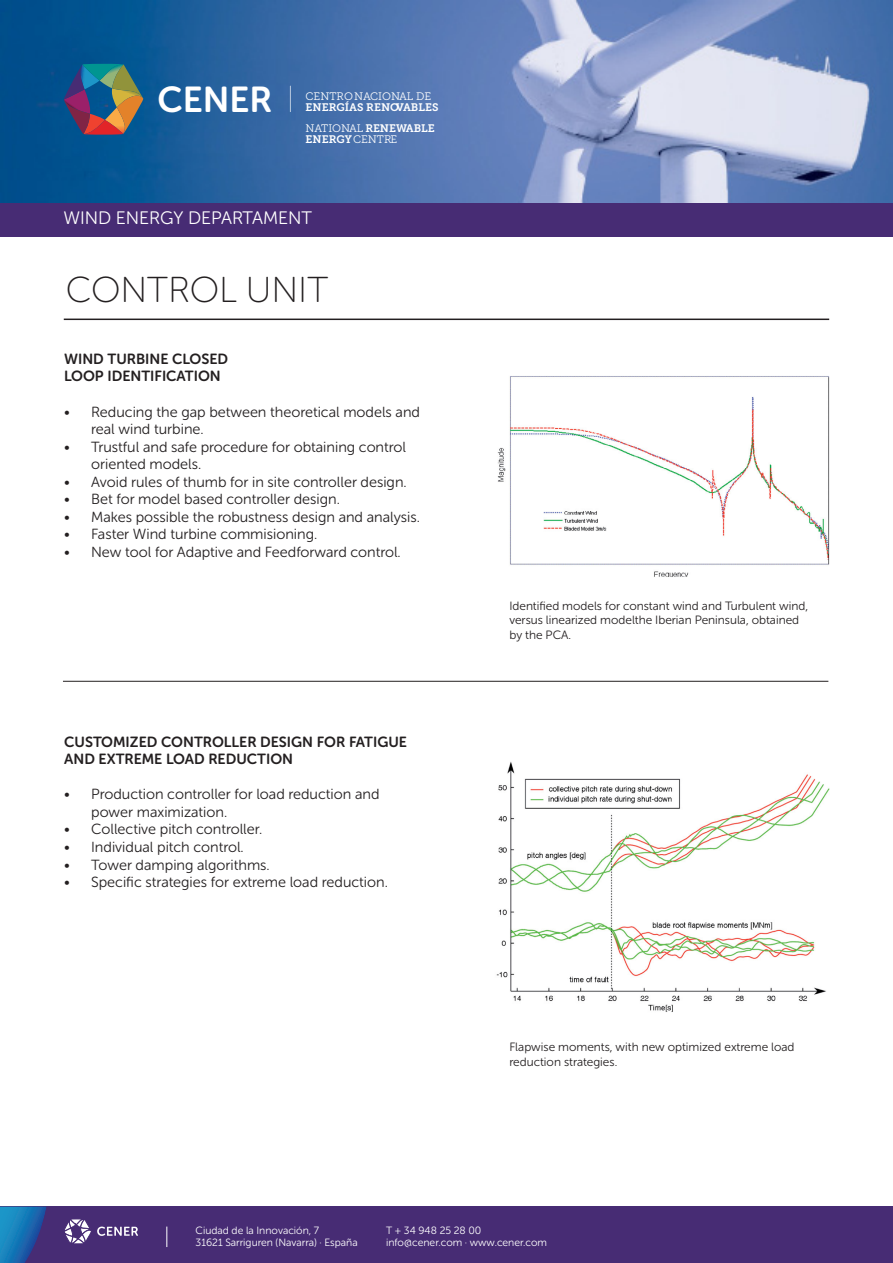
<style>
.page{position:relative;width:893px;height:1263px;background:#fff}
.page>*{position:absolute;margin:0;border:0;box-sizing:border-box;transform-origin:0 0}
.t1{font:36px "Museo Sans Rounded 100";color:#231f20}
.t2{font:35.85px "Museo Sans Rounded 700";color:#fff}
.t3{font:18px "Museo Sans Rounded 300";color:#fff}
.t4{font:14.7px/17.5px "Museo Sans Rounded 300";color:#231f20}
.t5{font:14.7px/17.5px "Museo Sans Rounded 700";color:#231f20}
.t6{font:12px/14.4px "Museo Sans Rounded 300";color:#231f20}
.t7{font:10.8px/20.1px "Museo Slab 700";color:#fff}
.t8{font:10.8px "Museo Slab 300";color:#fff}
.t9{font:10.5px/12px "Museo Sans Rounded 300";color:#fff}
.s1{font-family:"Museo Slab 300"}
</style>
<div class="page">
<div style="left:0;top:0;width:893px;height:236px;background:#472c74"></div>
<img style="left:0;top:0;width:892px;height:203px">
<svg style="left:64px;top:64px;width:79px;height:71px;background:#5c626c"></svg>
<svg style="left:290px;top:86px;width:1px;height:26px"></svg>
<hr style="left:64px;top:319px;width:765px;height:1px;background:#231f20">
<div style="left:0;top:1206px;width:893px;height:57px;background:#472c74"></div>
<svg style="left:0;top:1206px;width:168px;height:57px"></svg>
<img style="left:497px;top:376px;width:333px;height:201px">
<img style="left:496px;top:761px;width:334px;height:251px">
<hr style="left:63px;top:681px;width:765px;height:1px;background:#231f20">
<h2 class="t2" style="left:157px;top:79px;width:116px">CENER</h2>
<p class="t8" style="left:306px;top:90px;width:127px">CENTRO NACIONAL DE</p>
<p class="t7" style="left:306px;top:98px;width:134px">ENERGÍAS RENOVABLES<br><span class="s1">NATIONAL</span> RENEWABLE</p>
<p class="t7" style="left:306px;top:129px;width:93px">ENERGY<span class="s1">CENTRE</span></p>
<p class="t3" style="left:63px;top:208px;width:250px">WIND ENERGY DEPARTAMENT</p>
<p class="t1" style="left:66px;top:271px;width:264px">CONTROL UNIT</p>
<p class="t5" style="left:64px;top:350px;width:165px">WIND TURBINE CLOSED<br>LOOP IDENTIFICATION</p>
<p class="t4" style="left:91px;top:403px;width:330px;text-indent:-27px">• Reducing the gap between theoretical models and real wind turbine.</p>
<p class="t4" style="left:91px;top:438px;width:316px;text-indent:-27px">• Trustful and safe procedure for obtaining control oriented models.</p>
<p class="t4" style="left:64px;top:473px;width:344px">• Avoid rules of thumb for in site controller design.</p>
<p class="t4" style="left:64px;top:491px;width:277px">• Bet for model based controller design.</p>
<p class="t4" style="left:64px;top:508px;width:357px">• Makes possible the robustness design and analysis.</p>
<p class="t4" style="left:64px;top:526px;width:255px">• Faster Wind turbine commisioning.</p>
<p class="t4" style="left:64px;top:543px;width:338px">• New tool for Adaptive and Feedforward control.</p>
<p class="t5" style="left:64px;top:733px;width:344px">CUSTOMIZED CONTROLLER DESIGN FOR FATIGUE<br>AND EXTREME LOAD REDUCTION</p>
<p class="t4" style="left:91px;top:786px;width:290px;text-indent:-27px">• Production controller for load reduction and power maximization.</p>
<p class="t4" style="left:64px;top:821px;width:200px">• Collective pitch controller.</p>
<p class="t4" style="left:64px;top:838px;width:181px">• Individual pitch control.</p>
<p class="t4" style="left:64px;top:856px;width:207px">• Tower damping algorithms.</p>
<p class="t4" style="left:64px;top:873px;width:325px">• Specific strategies for extreme load reduction.</p>
<p class="t6" style="left:509px;top:599px;width:300px">Identified models for constant wind and Turbulent wind, versus linearized modelthe Iberian Peninsula, obtained by the PCA.</p>
<p class="t6" style="left:509px;top:1040px;width:287px">Flapwise moments, with new optimized extreme load reduction strategies.</p>
<p class="t9" style="left:196px;top:1225px;width:125px">Ciudad de la Innovación, 7</p>
<p class="t9" style="left:196px;top:1237px;width:164px">31621 Sarriguren (Navarra) · España</p>
<p class="t9" style="left:386px;top:1225px;width:162px">T + 34 948 25 28 00 info@cener.com · www.cener.com</p>
</div>
